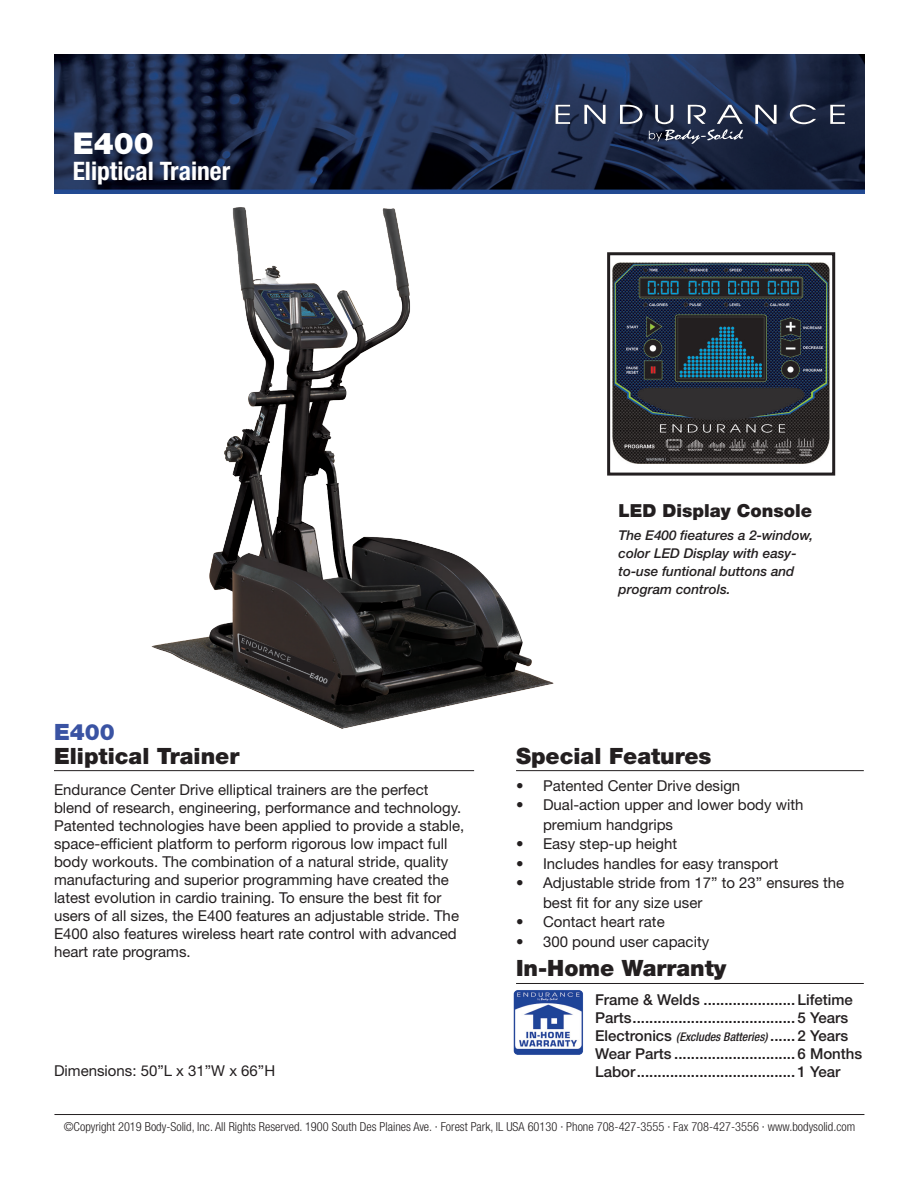
<style>
.page{position:relative;width:918px;height:1188px;background:#fff}
.page>*{position:absolute;margin:0;border:0;box-sizing:border-box;transform-origin:0 0}
.t1{font:900 30px "Helvetica Neue LT Std";color:#fff}
.t2{font:700 condensed 25.5px "Helvetica Neue LT Std";color:#fff}
.t3{font:900 22.5px "Helvetica Neue LT Std";color:#231f20}
.t4{font:900 22.5px "Helvetica Neue LT Std";color:#3a53a3}
.t5{font:900 18px "Helvetica Neue LT Std";color:#231f20}
.t6{font:15px/18px "Helvetica Neue LT Std";color:#231f20}
.t7{font:500 15px/18px "Helvetica Neue LT Std";color:#231f20}
.t8{font:italic 500 13.5px/18px "Helvetica Neue LT Std";color:#231f20}
.t9{font:300 condensed 12.3px "Helvetica Neue LT Std";color:#231f20}
.s1{font-style:italic;font-stretch:condensed;font-size:12px}
</style>
<div class="page">
<img style="left:54px;top:55px;width:810px;height:139px">
<hr style="left:54px;top:1114px;width:810px;height:1px;background:#231f20">
<svg style="left:556px;top:105px;width:14px;height:19px"></svg>
<svg style="left:584px;top:105px;width:22px;height:19px"></svg>
<svg style="left:620px;top:105px;width:22px;height:19px"></svg>
<svg style="left:755px;top:105px;width:22px;height:19px"></svg>
<svg style="left:790px;top:104px;width:26px;height:20px"></svg>
<svg style="left:830px;top:105px;width:15px;height:19px"></svg>
<svg style="left:649px;top:105px;width:94px;height:39px;background:#454e65"></svg>
<img style="left:151px;top:207px;width:403px;height:522px">
<hr style="left:54px;top:770px;width:420px;height:1px;background:#231f20">
<hr style="left:516px;top:770px;width:348px;height:1px;background:#231f20">
<hr style="left:516px;top:983px;width:348px;height:1px;background:#231f20">
<img style="left:613px;top:262px;width:217px;height:202px">
<div style="left:607px;top:252px;width:228px;height:224px;border:3px solid #231f20"></div>
<img style="left:513px;top:990px;width:70px;height:65px">
<h1 class="t1" style="left:73px;top:125px;width:83px">E400</h1>
<h2 class="t2" style="left:73px;top:155px;width:159px">Eliptical Trainer</h2>
<h3 class="t4" style="left:54px;top:718px;width:62px">E400</h3>
<p class="t5" style="left:619px;top:499px;width:195px">LED Display Console</p>
<p class="t8" style="left:619px;top:526px;width:196px">The E400 fieatures a 2-window, color LED Display with easy&shy;to-use funtional buttons and program controls.</p>
<h3 class="t3" style="left:54px;top:742px;width:187px">Eliptical Trainer</h3>
<h3 class="t3" style="left:516px;top:742px;width:197px">Special Features</h3>
<p class="t6" style="left:54px;top:780px;width:412px">Endurance Center Drive elliptical trainers are the perfect blend of research, engineering, performance and technology.<br>Patented technologies have been applied to provide a stable, space-efficient platform to perform rigorous low impact full body workouts. The combination of a natural stride, quality manufacturing and superior programming have created the latest evolution in cardio training. To ensure the best fit for users of all sizes, the E400 features an adjustable stride. The E400 also features wireless heart rate control with advanced heart rate programs.</p>
<p class="t6" style="left:54px;top:1061px;width:223px">Dimensions: 50”L x 31”W x 66”H</p>
<p class="t6" style="left:516px;top:776px;width:226px">• Patented Center Drive design</p>
<p class="t6" style="left:543px;top:795px;width:262px;line-height:19.5px;text-indent:-27px">• Dual-action upper and lower body with premium handgrips</p>
<p class="t6" style="left:516px;top:835px;width:163px">• Easy step-up height</p>
<p class="t6" style="left:516px;top:854px;width:264px">• Includes handles for easy transport</p>
<p class="t6" style="left:543px;top:873px;width:303px;line-height:19.5px;text-indent:-27px">• Adjustable stride from 17” to 23” ensures the best fit for any size user</p>
<p class="t6" style="left:516px;top:913px;width:150px">• Contact heart rate</p>
<p class="t6" style="left:516px;top:932px;width:195px">• 300 pound user capacity</p>
<h3 class="t3" style="left:516px;top:955px;width:212px">In-Home Warranty</h3>
<p class="t7" style="left:595px;top:991px;width:269px">Frame &amp; Welds ...................... Lifetime Parts....................................... 5 Years Electronics <span class="s1">(Excludes Batteries)</span> ...... 2 Years Wear Parts ............................. 6 Months Labor...................................... 1 Year</p>
<p class="t9" style="left:64px;top:1119px;width:793px">©Copyright 2019 Body-Solid, Inc. All Rights Reserved. 1900 South Des Plaines Ave. · Forest Park, IL USA 60130 · Phone 708-427-3555 · Fax 708-427-3556 · www.bodysolid.com</p>
</div>
